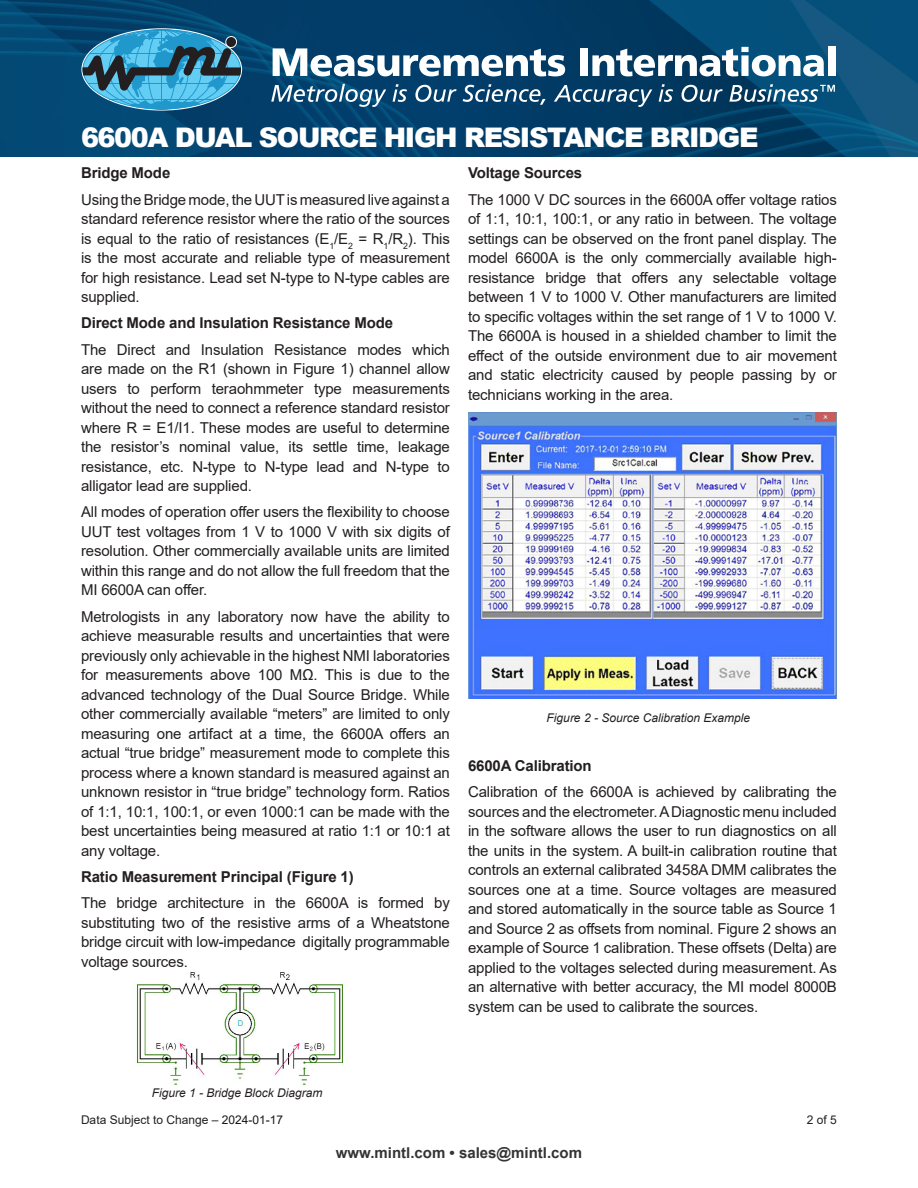
<style>
.page{position:relative;width:918px;height:1188px;background:#fff}
.page>*{position:absolute;margin:0;border:0;box-sizing:border-box;transform-origin:0 0}
.t1{font:900 27px "Arial";letter-spacing:-.05em;color:#fff}
.t2{font:15px/19.5px "Arial";letter-spacing:-.01em;color:#231f20;text-align:justify}
.t3{font:700 15px "Arial";letter-spacing:-.01em;color:#231f20}
.t4{font:700 15px "Arial";color:#353434}
.t5{font:italic 12px "Arial";color:#231f20}
.t6{font:12px "Arial";color:#231f20}
.s1{color:#191718}
</style>
<div class="page">
<svg style="left:0;top:0;width:918px;height:157px;background:#03436e"></svg>
<svg style="left:82px;top:29px;width:159px;height:81px;background:#3683a6"></svg>
<svg style="left:273px;top:48px;width:292px;height:28px"></svg>
<div style="left:581px;top:48px;width:7px;height:28px;background:#fff"></div>
<svg style="left:592px;top:47px;width:232px;height:29px"></svg>
<div style="left:828px;top:46px;width:7px;height:30px;background:#fff"></div>
<svg style="left:271px;top:84px;width:115px;height:23px;background:#407193"></svg>
<svg style="left:393px;top:84px;width:14px;height:18px"></svg>
<svg style="left:415px;top:85px;width:42px;height:17px"></svg>
<svg style="left:463px;top:84px;width:83px;height:21px;background:#3d6a8b"></svg>
<svg style="left:554px;top:85px;width:98px;height:22px;background:#376484"></svg>
<svg style="left:659px;top:84px;width:14px;height:18px"></svg>
<svg style="left:682px;top:85px;width:41px;height:17px"></svg>
<svg style="left:729px;top:84px;width:106px;height:18px"></svg>
<img style="left:136px;top:972px;width:209px;height:113px">
<img style="left:468px;top:412px;width:369px;height:287px">
<p class="t1" style="left:81px;top:118px;width:679px">6600A DUAL SOURCE HIGH RESISTANCE BRIDGE</p>
<p class="t3" style="left:81px;top:162px;width:91px">Bridge Mode</p>
<p class="t2" style="left:81px;top:189px;width:371px">Using the Bridge mode, the UUT is measured live against a standard reference resistor where the ratio of the sources is equal to the ratio of resistances (E<sub>1</sub>/E<sub>2</sub> = R<sub>1</sub>/R<sub>2</sub>). This is the most accurate and reliable type of measurement for high resistance. Lead set N-type to N-type cables are supplied.</p>
<p class="t3" style="left:81px;top:312px;width:314px">Direct Mode and Insulation Resistance Mode</p>
<p class="t2" style="left:81px;top:339px;width:370px">The Direct and Insulation Resistance modes which are made on the R1 (shown in Figure 1) channel allow users to perform teraohmmeter type measurements without the need to connect a reference standard resistor where R = E1/I1. These modes are useful to determine the resistor’s nominal value, its settle time, leakage resistance, etc. N-type to N-type lead and N-type to alligator lead are supplied.</p>
<p class="t2" style="left:81px;top:502px;width:370px">All modes of operation offer users the flexibility to choose UUT test voltages from 1 V to 1000 V with six digits of resolution. Other commercially available units are limited within this range and do not allow the full freedom that the MI 6600A can offer.</p>
<p class="t2" style="left:81px;top:606px;width:370px">Metrologists in any laboratory now have the ability to achieve measurable results and uncertainties that were previously only achievable in the highest NMI laboratories for measurements above 100 MΩ. This is due to the advanced technology of the Dual Source Bridge. While other commercially available “meters” are limited to only measuring one artifact at a time, the 6600A offers an actual “true bridge” measurement mode to complete this process where a known standard is measured against an unknown resistor in “true bridge” technology form. Ratios of 1:1, 10:1, 100:1, or even 1000:1 can be made with the best uncertainties being measured at ratio 1:1 or 10:1 at any voltage.</p>
<p class="t3" style="left:81px;top:866px;width:274px">Ratio Measurement Principal (Figure 1)</p>
<p class="t2" style="left:81px;top:893px;width:370px">The bridge architecture in the 6600A is formed by substituting two of the resistive arms of a Wheatstone bridge circuit with low-impedance digitally programmable voltage sources.</p>
<p class="t3" style="left:468px;top:162px;width:116px">Voltage Sources</p>
<p class="t2" style="left:468px;top:189px;width:371px">The 1000 V DC sources in the 6600A offer voltage ratios of 1:1, 10:1, 100:1, or any ratio in between. The voltage settings can be observed on the front panel display. The model 6600A is the only commercially available high&shy;resistance bridge that offers any selectable voltage between 1 V to 1000 V. Other manufacturers are limited to specific voltages within the set range of 1 V to 1000 V.<br>The 6600A is housed in a shielded chamber to limit the effect of the outside environment due to air movement and static electricity caused by people passing by or technicians working in the area.</p>
<p class="t5" style="left:547px;top:710px;width:205px">Figure 2 - Source Calibration Example</p>
<p class="t3" style="left:468px;top:755px;width:125px">6600A Calibration</p>
<p class="t2" style="left:468px;top:782px;width:370px">Calibration of the 6600A is achieved by calibrating the sources and the electrometer. A Diagnostic menu included in the software allows the user to run diagnostics on all the units in the system. A built-in calibration routine that controls an external calibrated 3458A DMM calibrates the sources one at a time. Source voltages are measured and stored automatically in the source table as Source 1 and Source 2 as offsets from nominal. Figure 2 shows an example of Source 1 calibration. These offsets (Delta) are applied to the voltages selected during measurement. As an alternative with better accuracy, the MI model 8000B system can be used to calibrate the sources.</p>
<p class="t5" style="left:152px;top:1085px;width:172px">Figure 1 - Bridge Block Diagram</p>
<p class="t6" style="left:81px;top:1112px;width:204px">Data Subject to Change <span class="s1">– 2024-01-17</span></p>
<p class="t6" style="left:807px;top:1112px;width:32px">2 of 5</p>
<p class="t4" style="left:336px;top:1142px;width:248px">www.mintl.com • sales@mintl.com</p>
</div>
